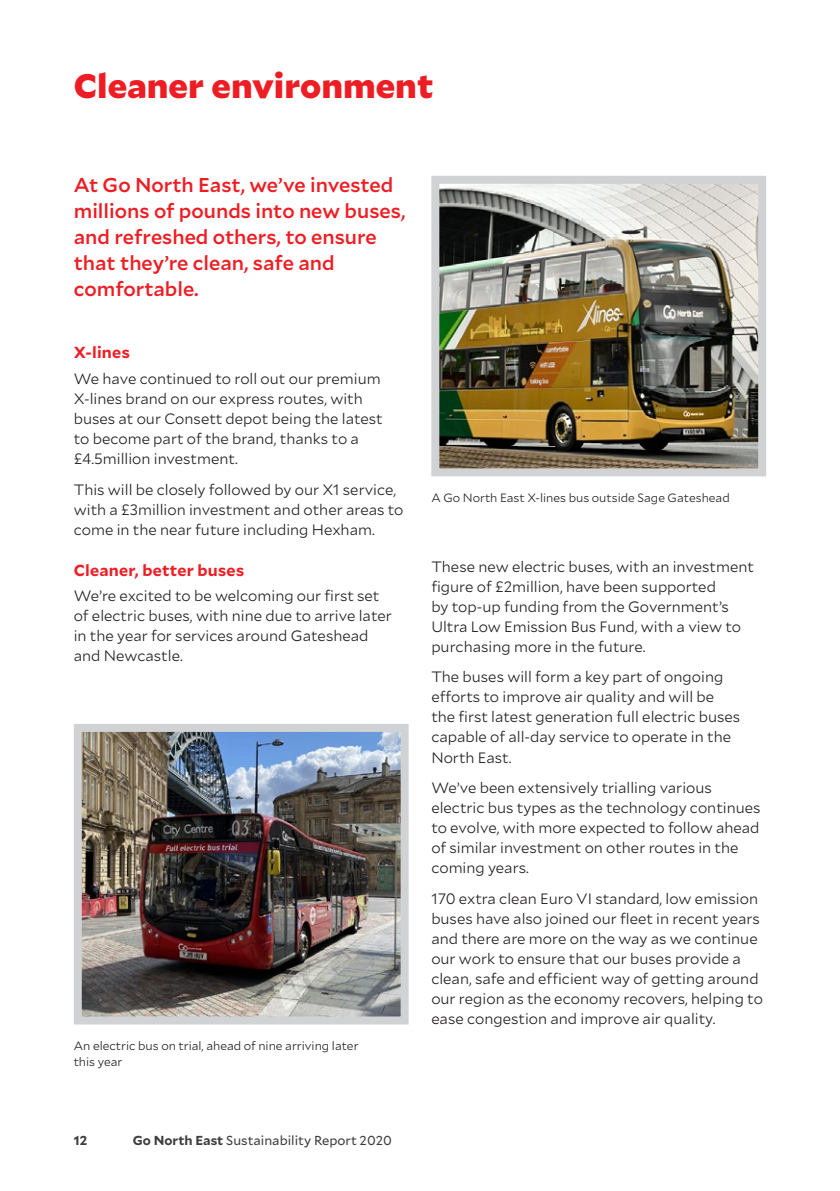
<style>
.page{position:relative;width:840px;height:1191px;background:#fff}
.page>*{position:absolute;margin:0;border:0;box-sizing:border-box;transform-origin:0 0}
.t1{font:900 34px "Mallory";color:#ee1d23}
.t2{font:500 20px/26px "Mallory";color:#ee1d23}
.t3{font:700 16px "Mallory";letter-spacing:.015em;color:#ee1d23}
.t4{font:300 15px/20px "Mallory";color:#231f20}
.t5{font:13px "Mallory";color:#3e3e3f}
.t6{font:700 13px "Mallory";color:#3e3e3f}
.t7{font:300 12px/16px "Mallory";color:#231f20}
.s1{font-weight:700}
</style>
<div class="page">
<img style="left:440px;top:185px;width:316px;height:282px">
<div style="left:431px;top:176px;width:334px;height:300px;border:8px solid #d1d2d4"></div>
<img style="left:83px;top:733px;width:316px;height:282px">
<div style="left:74px;top:724px;width:334px;height:300px;border:8px solid #d1d2d4"></div>
<h1 class="t1" style="left:74px;top:59px;width:361px">Cleaner environment</h1>
<h2 class="t2" style="left:74px;top:171px;width:333px">At Go North East, we’ve invested millions of pounds into new buses, and refreshed others, to ensure that they’re clean, safe and comfortable.</h2>
<p class="t3" style="left:74px;top:341px;width:58px">X-lines</p>
<p class="t4" style="left:74px;top:368px;width:310px">We have continued to roll out our premium X-lines brand on our express routes, with buses at our Consett depot being the latest to become part of the brand, thanks to a £4.5million investment.</p>
<p class="t4" style="left:74px;top:478px;width:331px">This will be closely followed by our X1 service, with a £3million investment and other areas to come in the near future including Hexham.</p>
<p class="t3" style="left:74px;top:558px;width:172px">Cleaner, better buses</p>
<p class="t4" style="left:74px;top:585px;width:319px">We’re excited to be welcoming our first set of electric buses, with nine due to arrive later in the year for services around Gateshead and Newcastle.</p>
<p class="t7" style="left:74px;top:1036px;width:286px">An electric bus on trial, ahead of nine arriving later this year</p>
<p class="t6" style="left:74px;top:1130px;width:15px">12</p>
<p class="t5" style="left:133px;top:1130px;width:260px"><span class="s1">Go North East</span> Sustainability Report 2020</p>
<p class="t7" style="left:431px;top:488px;width:300px">A Go North East X-lines bus outside Sage Gateshead</p>
<p class="t4" style="left:431px;top:556px;width:324px">These new electric buses, with an investment figure of £2million, have been supported<br>by top-up funding from the Government’s Ultra Low Emission Bus Fund, with a view to purchasing more in the future.</p>
<p class="t4" style="left:431px;top:666px;width:310px">The buses will form a key part of ongoing efforts to improve air quality and will be the first latest generation full electric buses capable of all-day service to operate in the North East.</p>
<p class="t4" style="left:431px;top:777px;width:330px">We’ve been extensively trialling various electric bus types as the technology continues to evolve, with more expected to follow ahead of similar investment on other routes in the coming years.</p>
<p class="t4" style="left:431px;top:887px;width:333px">170 extra clean Euro VI standard, low emission buses have also joined our fleet in recent years and there are more on the way as we continue our work to ensure that our buses provide a clean, safe and efficient way of getting around our region as the economy recovers, helping to ease congestion and improve air quality.</p>
</div>
